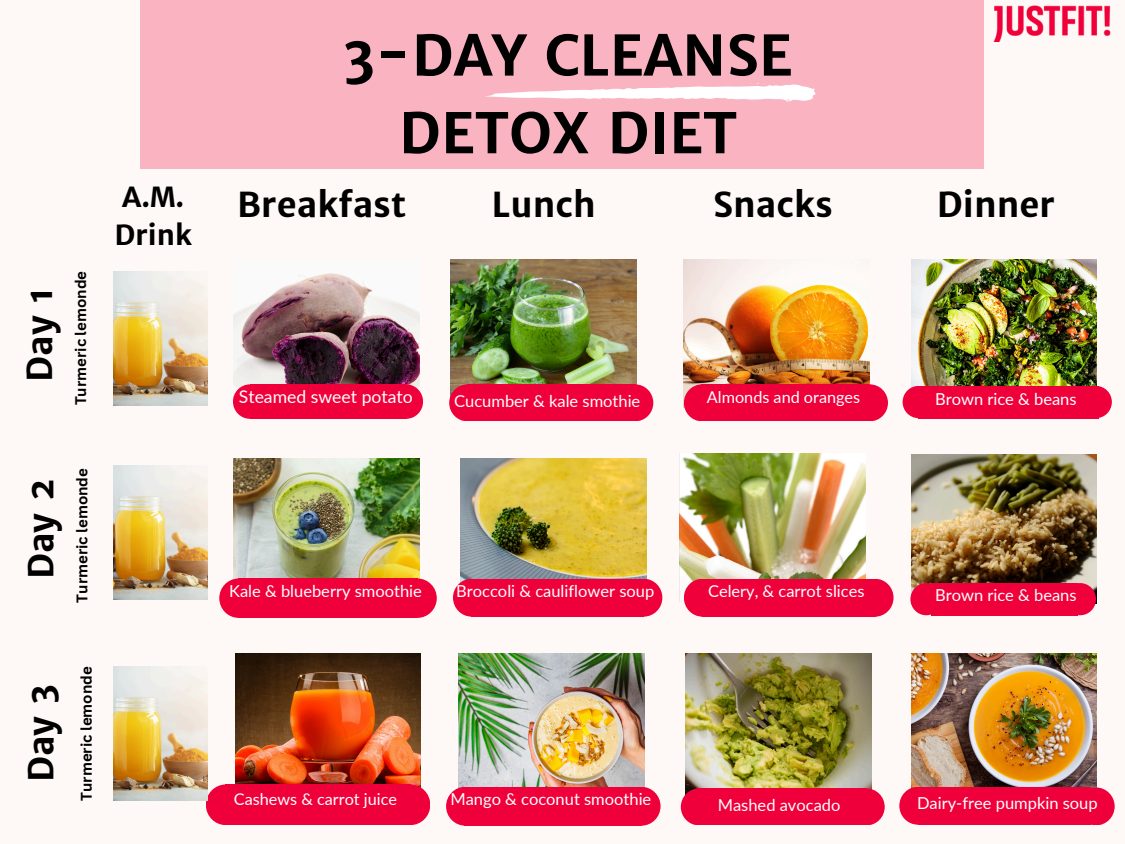
<style>
.page{position:relative;width:1125px;height:844px;background:#fef9f6}
.page>*{position:absolute;margin:0;border:0;box-sizing:border-box;transform-origin:0 0}
.t1{font:700 55.5px/77.7px "Merriweather Sans";color:#000;text-align:center}
.t2{font:700 34.5px "Merriweather Sans";color:#000}
.t3{font:700 27.75px "Merriweather Sans";color:#000}
.t4{font:17.55px "Lato";color:#fff}
.t5{font:16.5px "Lato";color:#fff}
.t6{font:16.2px "Lato";color:#fff}
.t7{font:700 15px "Canva Sans";color:#000}
</style>
<div class="page">
<img style="left:993px;top:6px;width:118px;height:36px">
<img style="left:233px;top:459px;width:186px;height:120px">
<div style="left:238px;top:578px;width:180px;height:40px;background:#f0003a"></div>
<div style="left:219px;top:578px;width:39px;height:40px;background:#f0003a;border-radius:50%"></div>
<div style="left:398px;top:578px;width:39px;height:40px;background:#f0003a;border-radius:50%"></div>
<div style="left:141px;top:0;width:843px;height:168px;background:#fab3c1"></div>
<svg style="left:486px;top:83px;width:330px;height:18px"></svg>
<img style="left:114px;top:466px;width:93px;height:134px">
<img style="left:235px;top:653px;width:186px;height:134px">
<div style="left:226px;top:784px;width:185px;height:41px;background:#f0003a"></div>
<div style="left:206px;top:784px;width:40px;height:41px;background:#f0003a;border-radius:50%"></div>
<div style="left:390px;top:784px;width:40px;height:41px;background:#f0003a;border-radius:50%"></div>
<img style="left:233px;top:273px;width:186px;height:135px">
<div style="left:250px;top:384px;width:156px;height:35px;background:#f0003a"></div>
<div style="left:233px;top:384px;width:34px;height:35px;background:#f0003a;border-radius:50%"></div>
<div style="left:389px;top:384px;width:34px;height:35px;background:#f0003a;border-radius:50%"></div>
<img style="left:461px;top:459px;width:186px;height:123px">
<div style="left:471px;top:579px;width:173px;height:37px;background:#f0003a"></div>
<div style="left:453px;top:579px;width:37px;height:37px;background:#f0003a;border-radius:50%"></div>
<div style="left:625px;top:579px;width:37px;height:37px;background:#f0003a;border-radius:50%"></div>
<img style="left:451px;top:260px;width:186px;height:133px">
<div style="left:467px;top:384px;width:168px;height:37px;background:#f0003a"></div>
<div style="left:449px;top:384px;width:37px;height:37px;background:#f0003a;border-radius:50%"></div>
<div style="left:617px;top:384px;width:36px;height:37px;background:#f0003a;border-radius:50%"></div>
<img style="left:680px;top:453px;width:186px;height:140px">
<div style="left:702px;top:579px;width:173px;height:38px;background:#f0003a"></div>
<div style="left:684px;top:579px;width:37px;height:37px;background:#f0003a;border-radius:50%"></div>
<div style="left:856px;top:579px;width:38px;height:37px;background:#f0003a;border-radius:50%"></div>
<img style="left:459px;top:653px;width:186px;height:135px">
<div style="left:465px;top:787px;width:177px;height:38px;background:#f0003a"></div>
<div style="left:446px;top:787px;width:38px;height:38px;background:#f0003a;border-radius:50%"></div>
<div style="left:622px;top:787px;width:39px;height:38px;background:#f0003a;border-radius:50%"></div>
<img style="left:683px;top:259px;width:186px;height:149px">
<img style="left:686px;top:653px;width:186px;height:140px">
<div style="left:699px;top:788px;width:168px;height:37px;background:#f0003a"></div>
<div style="left:681px;top:788px;width:36px;height:37px;background:#f0003a;border-radius:50%"></div>
<div style="left:848px;top:788px;width:37px;height:37px;background:#f0003a;border-radius:50%"></div>
<img style="left:911px;top:653px;width:186px;height:135px">
<img style="left:911px;top:455px;width:186px;height:148px">
<img style="left:911px;top:259px;width:186px;height:129px">
<div style="left:1064px;top:583px;width:32px;height:32px;background:#f0003a;border-radius:50%"></div>
<div style="left:931px;top:583px;width:146px;height:32px;background:#f0003a"></div>
<div style="left:918px;top:386px;width:181px;height:32px;background:#f0003a"></div>
<div style="left:903px;top:386px;width:31px;height:32px;background:#f0003a;border-radius:50%"></div>
<div style="left:1080px;top:386px;width:32px;height:32px;background:#f0003a;border-radius:50%"></div>
<div style="left:910px;top:583px;width:32px;height:32px;background:#f0003a;border-radius:50%"></div>
<img style="left:114px;top:666px;width:93px;height:134px">
<img style="left:114px;top:271px;width:93px;height:134px">
<div style="left:702px;top:384px;width:168px;height:37px;background:#f0003a"></div>
<div style="left:684px;top:384px;width:36px;height:37px;background:#f0003a;border-radius:50%"></div>
<div style="left:852px;top:384px;width:36px;height:37px;background:#f0003a;border-radius:50%"></div>
<div style="left:918px;top:787px;width:173px;height:38px;background:#f0003a"></div>
<div style="left:899px;top:787px;width:38px;height:37px;background:#f0003a;border-radius:50%"></div>
<div style="left:1077px;top:787px;width:38px;height:38px;background:#f0003a;border-radius:50%"></div>
<p class="t2" style="left:18px;top:382px;width:96px;rotate:-90deg">Day 1</p>
<h4 class="t7" style="left:70px;top:405px;width:136px;rotate:-90deg">Turmeric lemonde</h4>
<h4 class="t2" style="left:20px;top:579px;width:102px;rotate:-90deg">Day 2</h4>
<p class="t7" style="left:71px;top:603px;width:136px;rotate:-90deg">Turmeric lemonde</p>
<p class="t1" style="left:343px;top:17px;width:451px">3-DAY CLEANSE<br>DETOX DIET</p>
<h2 class="t3" style="left:122px;top:180px;width:64px">A.M.</h2>
<h4 class="t2" style="left:237px;top:183px;width:171px">Breakfast</h4>
<h2 class="t2" style="left:491px;top:183px;width:106px">Lunch</h2>
<h2 class="t3" style="left:114px;top:218px;width:79px">Drink</h2>
<h4 class="t2" style="left:713px;top:183px;width:121px">Snacks</h4>
<p class="t2" style="left:937px;top:183px;width:120px">Dinner</p>
<p class="t4" style="left:239px;top:386px;width:176px">Steamed sweet potato</p>
<p class="t5" style="left:454px;top:391px;width:188px">Cucumber &amp; kale smothie</p>
<h4 class="t6" style="left:707px;top:387px;width:155px">Almonds and oranges</h4>
<p class="t5" style="left:935px;top:388px;width:143px">Brown rice &amp; beans</p>
<p class="t5" style="left:229px;top:581px;width:194px">Kale &amp; blueberry smoothie</p>
<h4 class="t5" style="left:456px;top:581px;width:200px">Broccoli &amp; cauliflower soup</h4>
<p class="t5" style="left:935px;top:585px;width:143px">Brown rice &amp; beans</p>
<h2 class="t5" style="left:708px;top:581px;width:158px">Celery, &amp; carrot slices</h2>
<p class="t2" style="left:20px;top:782px;width:99px;rotate:-90deg">Day 3</p>
<h4 class="t7" style="left:76px;top:801px;width:136px;rotate:-90deg">Turmeric lemonde</h4>
<h2 class="t6" style="left:234px;top:789px;width:165px">Cashews &amp; carrot juice</h2>
<h4 class="t5" style="left:450px;top:789px;width:202px">Mango &amp; coconut smoothie</h4>
<p class="t5" style="left:718px;top:795px;width:124px">Mashed avocado</p>
<h4 class="t5" style="left:917px;top:792px;width:182px">Dairy-free pumpkin soup</h4>
</div>
